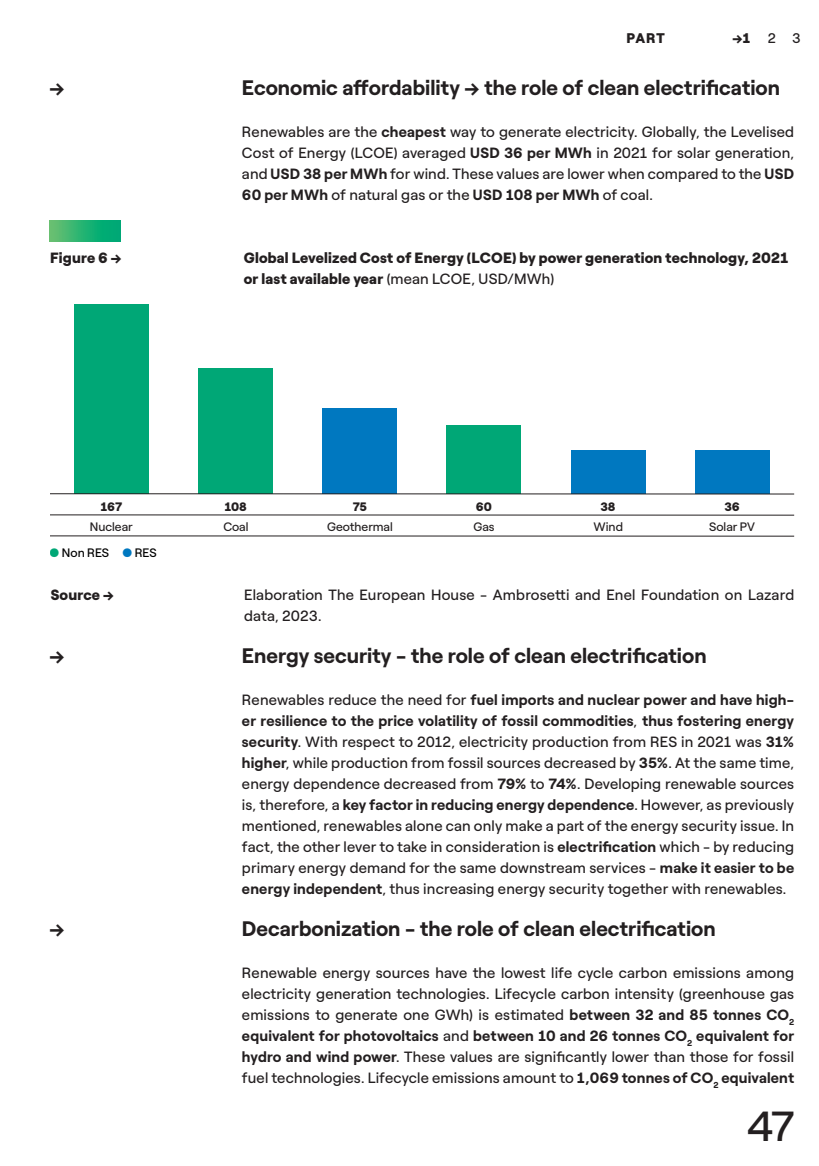
<style>
.page{position:relative;width:819px;height:1166px;background:#fff}
.page>*{position:absolute;margin:0;border:0;box-sizing:border-box;transform-origin:0 0}
.t1{font:42px "Roobert ENEL";color:#231f20}
.Titolo_BOX{font:700 21px "Roobert ENEL";color:#231f20}
.Testo{font:14.88px/21px "Roobert ENEL";letter-spacing:.01em;color:#231f20;text-align:justify}
.Titolo_FIGURE{font:900 14.88px/21px "Roobert ENEL";letter-spacing:.015em;color:#231f20}
.Source{font:14.88px/21px "Roobert ENEL";letter-spacing:.01em;color:#231f20}
.Source-2{font:900 14.88px "Roobert ENEL";letter-spacing:.015em;color:#231f20}
.t2{font:900 14px "Roobert ENEL";color:#231f20}
.t3{font:12.25px "Roobert ENEL";color:#231f20}
.t4{font:900 12.25px "Roobert ENEL";letter-spacing:-.01em;color:#231f20}
.t5{font:12.25px "Roobert ENEL";color:#000}
.s1{font-weight:400}
.s2{font-weight:700}
.s3{color:#00a776}
.s4{color:#0078c0}
</style>
<div class="page">
<div style="left:694px;top:450px;width:75px;height:44px;background:#0078c0"></div>
<div style="left:570px;top:450px;width:75px;height:44px;background:#0078c0"></div>
<div style="left:446px;top:425px;width:75px;height:69px;background:#00a776"></div>
<div style="left:322px;top:408px;width:75px;height:86px;background:#0078c0"></div>
<div style="left:198px;top:369px;width:75px;height:125px;background:#00a776"></div>
<div style="left:74px;top:304px;width:75px;height:190px;background:#00a776"></div>
<hr style="left:50px;top:493px;width:744px;height:1px;background:#231f20">
<hr style="left:50px;top:514px;width:744px;height:1px;background:#231f20">
<hr style="left:50px;top:535px;width:744px;height:1px;background:#231f20">
<div style="left:50px;top:220px;width:71px;height:21px;background:linear-gradient(to right,#64c071,#00a675)"></div>
<p class="Titolo_BOX" style="left:50px;top:72px;width:17px">→</p>
<p class="t2" style="left:626px;top:27px;width:40px">PART</p>
<p class="t2" style="left:732px;top:27px;width:70px">→1<span class="s1">23</span></p>
<p class="Titolo_BOX" style="left:242px;top:72px;width:539px">Economic affordability → the role of clean electrification</p>
<p class="Testo" style="left:242px;top:120px;width:553px">Renewables are the <span class="s2">cheapest</span> way to generate electricity. Globally, the Levelised Cost of Energy (LCOE) averaged <span class="s2">USD 36 per MWh</span> in 2021 for solar generation, and <span class="s2">USD 38 per MWh</span> for wind. These values are lower when compared to the <span class="s2">USD 60 per MWh</span> of natural gas or the <span class="s2">USD 108 per MWh</span> of coal.</p>
<p class="Titolo_FIGURE" style="left:50px;top:246px;width:73px">Figure 6 →</p>
<p class="Titolo_FIGURE" style="left:244px;top:246px;width:546px">Global Levelized Cost of Energy (LCOE) by power generation technology, 2021 or last available year <span class="s1">(mean LCOE, USD/MWh)</span></p>
<p class="t4" style="left:101px;top:497px;width:23px">167</p>
<p class="t4" style="left:224px;top:497px;width:24px">108</p>
<p class="t4" style="left:353px;top:497px;width:16px">75</p>
<p class="t4" style="left:476px;top:497px;width:18px">60</p>
<p class="t4" style="left:600px;top:497px;width:17px">38</p>
<p class="t4" style="left:724px;top:497px;width:17px">36</p>
<p class="t3" style="left:90px;top:517px;width:44px">Nuclear</p>
<p class="t3" style="left:223px;top:517px;width:27px">Coal</p>
<p class="t3" style="left:327px;top:517px;width:67px">Geothermal</p>
<p class="t3" style="left:473px;top:517px;width:23px">Gas</p>
<p class="t3" style="left:593px;top:517px;width:31px">Wind</p>
<p class="t3" style="left:709px;top:517px;width:47px">Solar PV</p>
<p class="t5" style="left:50px;top:543px;width:108px"><span class="s3">●</span> Non RES <span class="s4">●</span> RES</p>
<p class="Source-2" style="left:51px;top:582px;width:65px">Source →</p>
<p class="Source" style="left:244px;top:582px;width:551px">Elaboration The European House - Ambrosetti and Enel Foundation on Lazard data, 2023.</p>
<p class="Titolo_BOX" style="left:50px;top:639px;width:17px">→</p>
<p class="Titolo_BOX" style="left:50px;top:912px;width:17px">→</p>
<p class="Titolo_BOX" style="left:242px;top:639px;width:466px">Energy security - the role of clean electrification</p>
<p class="Testo" style="left:242px;top:687px;width:553px">Renewables reduce the need for <span class="s2">fuel imports and nuclear power and have high&shy;er resilience to the price volatility of fossil commodities</span>, <span class="s2">thus fostering energy security</span>. With respect to 2012, electricity production from RES in 2021 was <span class="s2">31% higher</span>, while production from fossil sources decreased by <span class="s2">35%</span>. At the same time, energy dependence decreased from <span class="s2">79%</span> to <span class="s2">74%</span>. Developing renewable sources is, therefore, a <span class="s2">key factor in reducing energy dependence</span>. However, as previously mentioned, renewables alone can only make a part of the energy security issue. In fact, the other lever to take in consideration is <span class="s2">electrification</span> which - by reducing primary energy demand for the same downstream services - <span class="s2">make it easier to be energy independent</span>, thus increasing energy security together with renewables.</p>
<p class="Titolo_BOX" style="left:242px;top:912px;width:475px">Decarbonization - the role of clean electrification</p>
<p class="Testo" style="left:242px;top:960px;width:553px">Renewable energy sources have the lowest life cycle carbon emissions among electricity generation technologies. Lifecycle carbon intensity (greenhouse gas emissions to generate one GWh) is estimated <span class="s2">between 32 and 85 tonnes CO</span><sub>2 </sub><span class="s2">equivalent for photovoltaics</span> and <span class="s2">between 10 and 26 tonnes CO</span><sub>2</sub> <span class="s2">equivalent for hydro and wind power</span>. These values are significantly lower than those for fossil fuel technologies. Lifecycle emissions amount to <span class="s2">1,069 tonnes of CO</span><sub>2</sub> <span class="s2">equivalent</span></p>
<h1 class="t1" style="left:746px;top:1094px;width:49px">47</h1>
</div>
